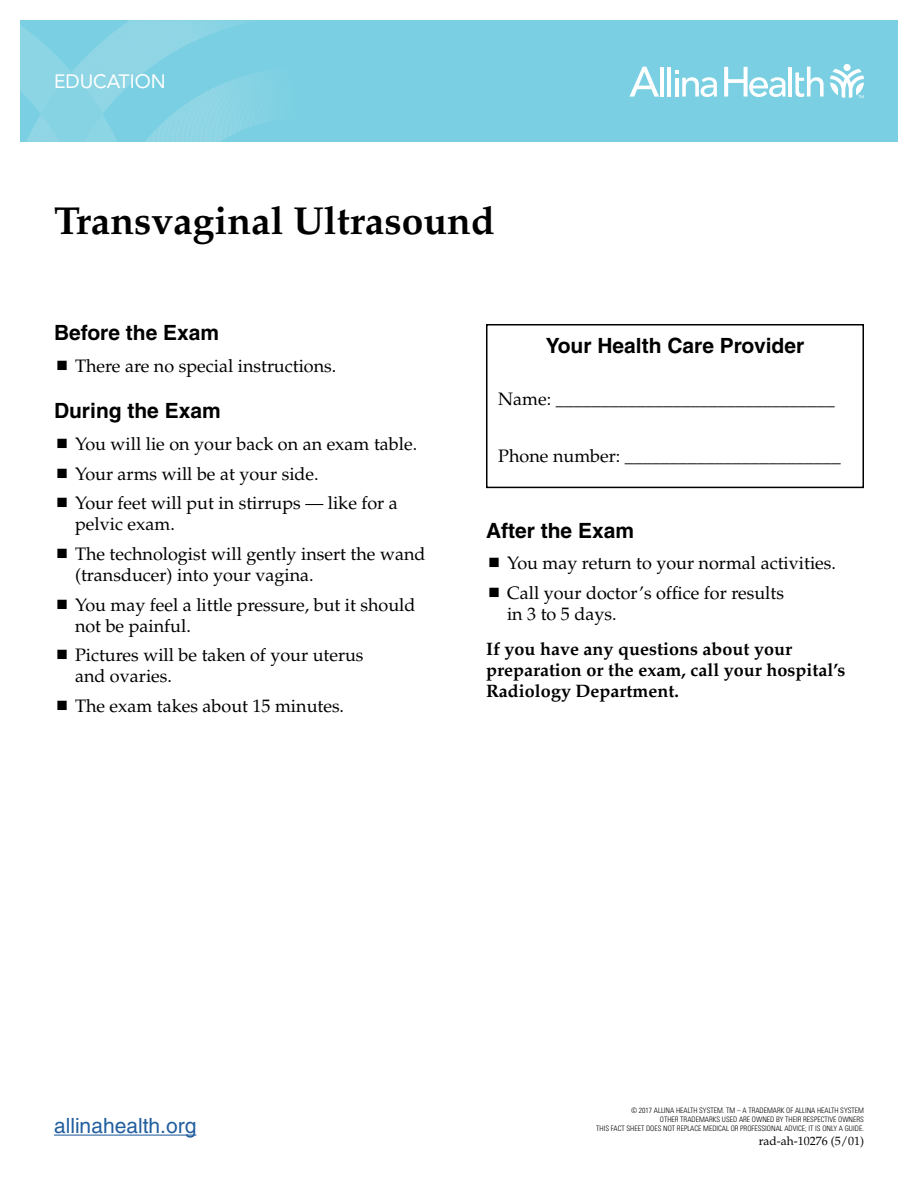
<style>
.page{position:relative;width:918px;height:1188px;background:#fff}
.page>*{position:absolute;margin:0;border:0;box-sizing:border-box;transform-origin:0 0}
.t1{font:700 39px "Palatino";color:#000}
.t2{font:700 21px "Helvetica";color:#000}
.t3{font:21px "Helvetica";color:#215e9e}
.t4{font:19.2px "Avenir LT Std";color:#fff}
.t5{font:18px/29.7px "Palatino";color:#000}
.t6{font:700 18px/21px "Palatino";color:#000}
.t7{font:12px "Palatino";color:#000}
.t8{font:300 condensed 7.5px/9px "Univers";color:#000;text-align:right}
</style>
<div class="page">
<hr style="left:54px;top:1135px;width:142px;height:1px;background:#215e9e">
<div style="left:20px;top:20px;width:878px;height:122px;background:#7ad0e2"></div>
<svg style="left:20px;top:20px;width:246px;height:122px"></svg>
<svg style="left:830px;top:69px;width:34px;height:29px"></svg>
<div style="left:844px;top:64px;width:7px;height:7px;background:#fff;border-radius:50%"></div>
<hr style="left:660px;top:67px;width:4px;height:30px;background:#fff">
<hr style="left:667px;top:67px;width:4px;height:30px;background:#fff">
<hr style="left:789px;top:67px;width:3px;height:30px;background:#fff">
<svg style="left:795px;top:67px;width:29px;height:30px"></svg>
<svg style="left:675px;top:71px;width:42px;height:26px"></svg>
<svg style="left:629px;top:67px;width:30px;height:30px"></svg>
<svg style="left:724px;top:67px;width:62px;height:30px"></svg>
<div style="left:486px;top:324px;width:378px;height:164px;border:2px solid #000"></div>
<p class="t4" style="left:54px;top:70px;width:113px">EDUCATION</p>
<h1 class="t1" style="left:54px;top:198px;width:442px">Transvaginal Ultrasound</h1>
<p class="t2" style="left:54px;top:320px;width:167px">Before the Exam</p>
<p class="t5" style="left:75px;top:351px;width:263px">There are no special instructions.</p>
<p class="t2" style="left:54px;top:398px;width:168px">During the Exam</p>
<p class="t5" style="left:75px;top:429px;width:344px">You will lie on your back on an exam table.<br>Your arms will be at your side.<br>Your feet will put in stirrups — like for a</p>
<p class="t5" style="left:75px;top:510px;width:352px">pelvic exam.<br>The technologist will gently insert the wand</p>
<p class="t5" style="left:75px;top:560px;width:342px">(transducer) into your vagina.<br>You may feel a little pressure, but it should</p>
<p class="t5" style="left:75px;top:611px;width:290px">not be painful.<br>Pictures will be taken of your uterus</p>
<p class="t5" style="left:75px;top:662px;width:271px">and ovaries.<br>The exam takes about 15 minutes.</p>
<p class="t2" style="left:546px;top:332px;width:260px">Your Health Care Provider</p>
<p class="t5" style="left:498px;top:385px;width:338px">Name: _______________________________</p>
<p class="t5" style="left:498px;top:442px;width:344px">Phone number: ________________________</p>
<p class="t2" style="left:486px;top:517px;width:150px">After the Exam</p>
<p class="t5" style="left:507px;top:549px;width:331px">You may return to your normal activities.<br>Call your doctor’s office for results</p>
<p class="t5" style="left:507px;top:599px;width:111px">in 3 to 5 days.</p>
<p class="t6" style="left:486px;top:639px;width:361px">If you have any questions about your preparation or the exam, call your hospital’s<br>Radiology Department.</p>
<p class="t3" style="left:54px;top:1113px;width:144px">allinahealth.org</p>
<p class="t8" style="left:596px;top:1106px;width:269px">© 2017 ALLINA HEALTH SYSTEM. TM – A TRADEMARK OF ALLINA HEALTH SYSTEM<br>OTHER TRADEMARKS USED ARE OWNED BY THEIR RESPECTIVE OWNERS<br>THIS FACT SHEET DOES NOT REPLACE MEDICAL OR PROFESSIONAL ADVICE; IT IS ONLY A GUIDE.</p>
<p class="t7" style="left:759px;top:1134px;width:107px">rad-ah-10276 (5/01)</p>
</div>
